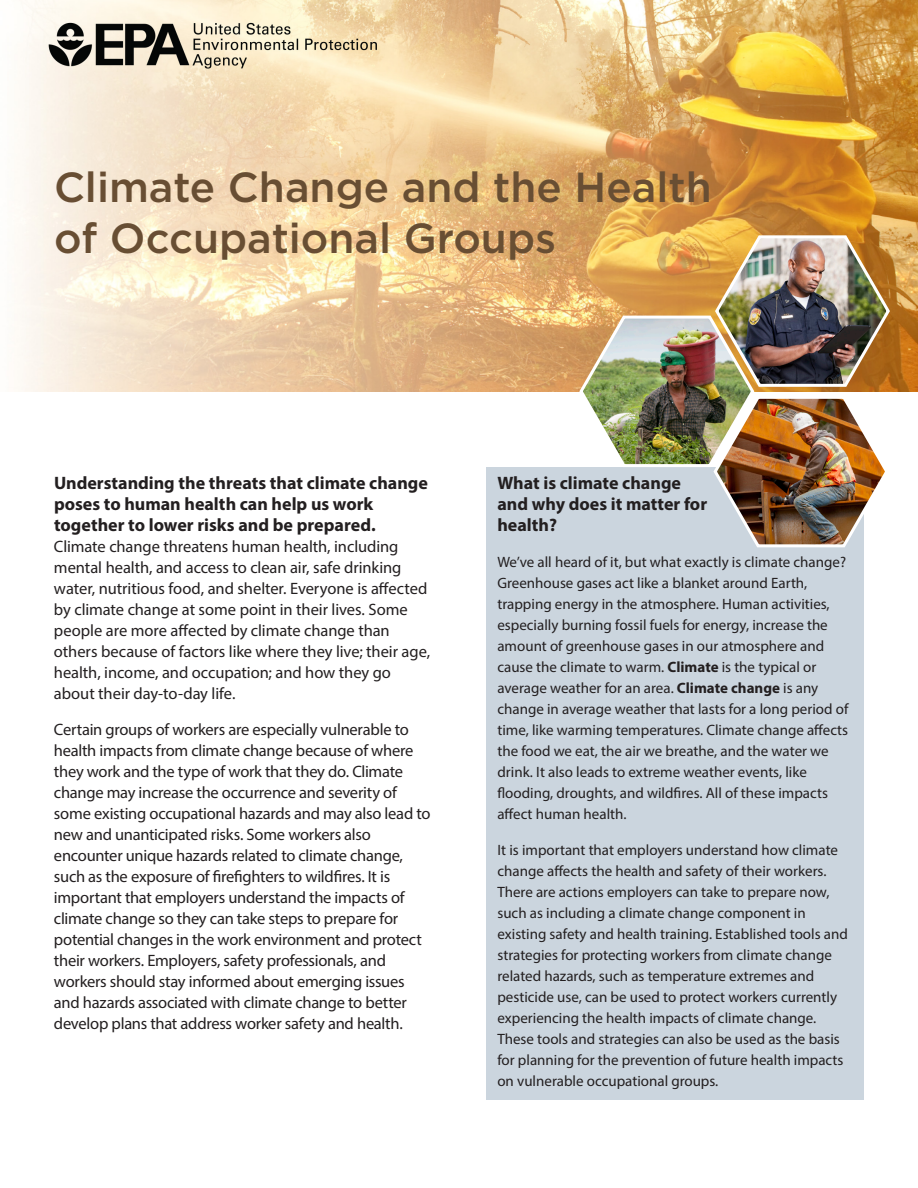
<style>
.page{position:relative;width:918px;height:1188px;background:#fff}
.page>*{position:absolute;margin:0;border:0;box-sizing:border-box;transform-origin:0 0}
.t1{font:500 42px/50.4px "Gotham";color:#684e33}
.t2{font:700 18px/21px "Myriad Pro";color:#231f20}
.t3{font:16.5px/21px "Myriad Pro";letter-spacing:-.015em;color:#231f20}
.t4{font:15px/21px "Myriad Pro";color:#231f20}
.s1{font-weight:700}
</style>
<div class="page">
<div style="left:486px;top:467px;width:378px;height:632px;background:#cbd5de"></div>
<img style="left:17px;top:0;width:901px;height:391px">
<img style="left:577px;top:234px;width:315px;height:314px">
<p class="t1" style="left:54px;top:162px;width:659px">Climate Change and the Health of Occupational Groups</p>
<h4 class="t2" style="left:54px;top:472px;width:375px">Understanding the threats that climate change poses to human health can help us work together to lower risks and be prepared.</h4>
<p class="t3" style="left:54px;top:536px;width:378px">Climate change threatens human health, including mental health, and access to clean air, safe drinking water, nutritious food, and shelter. Everyone is affected by climate change at some point in their lives. Some people are more affected by climate change than others because of factors like where they live; their age, health, income, and occupation; and how they go about their day-to-day life.</p>
<p class="t3" style="left:54px;top:719px;width:378px">Certain groups of workers are especially vulnerable to health impacts from climate change because of where they work and the type of work that they do. Climate change may increase the occurrence and severity of some existing occupational hazards and may also lead to new and unanticipated risks. Some workers also encounter unique hazards related to climate change, such as the exposure of firefighters to wildfires. It is important that employers understand the impacts of climate change so they can take steps to prepare for potential changes in the work environment and protect their workers. Employers, safety professionals, and workers should stay informed about emerging issues and hazards associated with climate change to better develop plans that address worker safety and health.</p>
<h4 class="t2" style="left:497px;top:472px;width:211px">What is climate change and why does it matter for health?</h4>
<p class="t4" style="left:497px;top:551px;width:352px">We’ve all heard of it, but what exactly is climate change?<br>Greenhouse gases act like a blanket around Earth, trapping energy in the atmosphere. Human activities, especially burning fossil fuels for energy, increase the amount of greenhouse gases in our atmosphere and cause the climate to warm. <span class="s1">Climate</span> is the typical or average weather for an area. <span class="s1">Climate change</span> is any change in average weather that lasts for a long period of time, like warming temperatures. Climate change affects the food we eat, the air we breathe, and the water we drink. It also leads to extreme weather events, like flooding, droughts, and wildfires. All of these impacts affect human health.</p>
<p class="t4" style="left:497px;top:839px;width:352px">It is important that employers understand how climate change affects the health and safety of their workers.<br>There are actions employers can take to prepare now, such as including a climate change component in existing safety and health training. Established tools and strategies for protecting workers from climate change related hazards, such as temperature extremes and pesticide use, can be used to protect workers currently experiencing the health impacts of climate change.<br>These tools and strategies can also be used as the basis for planning for the prevention of future health impacts on vulnerable occupational groups.</p>
</div>
